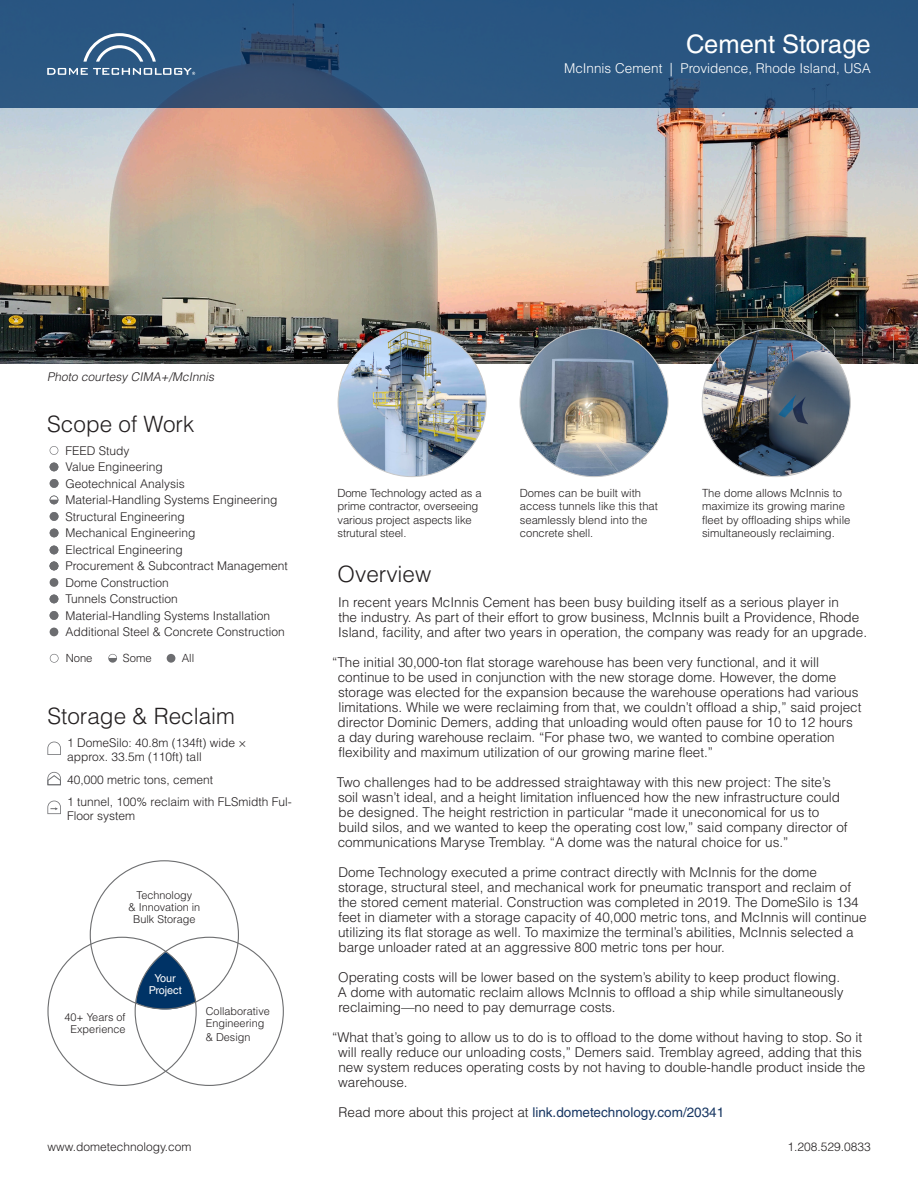
<style>
.page{position:relative;width:918px;height:1188px;background:#fff}
.page>*{position:absolute;margin:0;border:0;box-sizing:border-box;transform-origin:0 0}
.t1{font:25.5px "Helvetica LT Std";color:#fff}
.t2{font:300 22.5px "Helvetica LT Std";color:#231f20}
.t3{font:300 13.5px/15px "Helvetica LT Std";color:#231f20}
.t4{font:13.5px "Helvetica LT Std";color:#173662}
.t5{font:300 13.5px "Helvetica LT Std";color:#fff}
.t6{font:300 12px/14.4px "Helvetica LT Std";color:#231f20}
.t7{font:italic 300 12px "Helvetica LT Std";color:#231f20}
.t8{font:300 11.25px/13.5px "Helvetica LT Std";color:#231f20}
.t9{font:300 10.8px/12px "Helvetica LT Std";color:#231f20;text-align:center}
.t10{font:10.8px/12px "Helvetica LT Std";color:#fff;text-align:center}
.s1{font-weight:300;color:#231f20}
</style>
<div class="page">
<div style="left:50px;top:578px;width:8px;height:9px;background:#6c6d70;border-radius:50%"></div>
<img style="left:0;top:108px;width:918px;height:256px">
<svg style="left:0;top:0;width:918px;height:108px;background:#2a547f"></svg>
<svg style="left:47px;top:68px;width:148px;height:7px"></svg>
<svg style="left:83px;top:33px;width:73px;height:29px"></svg>
<img style="left:520px;top:329px;width:148px;height:148px;border-radius:73px">
<img style="left:702px;top:329px;width:148px;height:148px;border-radius:74px">
<img style="left:338px;top:329px;width:148px;height:148px;border-radius:74px">
<svg style="left:50px;top:654px;width:9px;height:9px"></svg>
<svg style="left:108px;top:654px;width:9px;height:9px"></svg>
<div style="left:167px;top:654px;width:8px;height:9px;background:#6c6d70;border-radius:50%"></div>
<svg style="left:50px;top:446px;width:8px;height:9px"></svg>
<svg style="left:47px;top:772px;width:14px;height:14px"></svg>
<svg style="left:47px;top:742px;width:14px;height:13px"></svg>
<svg style="left:47px;top:801px;width:14px;height:13px"></svg>
<svg style="left:136px;top:952px;width:60px;height:56px"></svg>
<div style="left:50px;top:628px;width:8px;height:8px;background:#6c6d70;border-radius:50%"></div>
<svg style="left:50px;top:496px;width:8px;height:8px"></svg>
<div style="left:50px;top:595px;width:8px;height:8px;background:#6c6d70;border-radius:50%"></div>
<div style="left:50px;top:611px;width:8px;height:9px;background:#6c6d70;border-radius:50%"></div>
<div style="left:50px;top:463px;width:8px;height:8px;background:#6c6d70;border-radius:50%"></div>
<div style="left:50px;top:479px;width:9px;height:9px;background:#6c6d70;border-radius:50%"></div>
<div style="left:50px;top:512px;width:9px;height:9px;background:#6c6d70;border-radius:50%"></div>
<div style="left:50px;top:529px;width:9px;height:8px;background:#6c6d70;border-radius:50%"></div>
<div style="left:50px;top:562px;width:8px;height:8px;background:#6c6d70;border-radius:50%"></div>
<div style="left:50px;top:546px;width:8px;height:8px;background:#6c6d70;border-radius:50%"></div>
<p class="t1" style="left:686px;top:30px;width:186px">Cement Storage</p>
<p class="t5" style="left:564px;top:60px;width:308px">McInnis Cement | Providence, Rhode Island, USA</p>
<p class="t7" style="left:47px;top:370px;width:171px">Photo courtesy CIMA+/McInnis</p>
<p class="t2" style="left:47px;top:410px;width:149px">Scope of Work</p>
<p class="t6" style="left:65px;top:443px;width:66px">FEED Study</p>
<p class="t6" style="left:65px;top:460px;width:99px">Value Engineering</p>
<p class="t6" style="left:65px;top:476px;width:121px">Geotechnical Analysis</p>
<p class="t6" style="left:65px;top:493px;width:214px">Material-Handling Systems Engineering</p>
<p class="t6" style="left:65px;top:509px;width:121px">Structural Engineering</p>
<p class="t6" style="left:65px;top:526px;width:132px">Mechanical Engineering</p>
<p class="t6" style="left:65px;top:542px;width:119px">Electrical Engineering</p>
<p class="t6" style="left:65px;top:559px;width:224px">Procurement &amp; Subcontract Management</p>
<p class="t6" style="left:65px;top:575px;width:105px">Dome Construction</p>
<p class="t6" style="left:65px;top:592px;width:114px">Tunnels Construction</p>
<p class="t6" style="left:65px;top:608px;width:206px">Material-Handling Systems Installation</p>
<p class="t6" style="left:65px;top:625px;width:221px">Additional Steel &amp; Concrete Construction</p>
<p class="t8" style="left:66px;top:651px;width:28px">None</p>
<p class="t8" style="left:123px;top:651px;width:30px">Some</p>
<p class="t8" style="left:182px;top:651px;width:14px">All</p>
<p class="t2" style="left:47px;top:702px;width:189px">Storage &amp; Reclaim</p>
<p class="t6" style="left:67px;top:735px;width:181px">1 DomeSilo: 40.8m (134ft) wide × approx. 33.5m (110ft) tall</p>
<p class="t6" style="left:67px;top:773px;width:148px">40,000 metric tons, cement</p>
<p class="t6" style="left:67px;top:794px;width:226px">1 tunnel, 100% reclaim with FLSmidth Ful-<br>Floor system</p>
<p class="t9" style="left:128px;top:889px;width:73px">Technology<br>&amp; Innovation in<br>Bulk Storage</p>
<p class="t10" style="left:149px;top:972px;width:35px">Your<br>Project</p>
<p class="t9" style="left:64px;top:1011px;width:63px">40+ Years of<br>Experience</p>
<p class="t9" style="left:206px;top:1005px;width:66px;text-align:left">Collaborative<br>Engineering</p>
<p class="t9" style="left:206px;top:1031px;width:46px">&amp; Design</p>
<p class="t8" style="left:338px;top:486px;width:146px">Dome Technology acted as a prime contractor, overseeing various project aspects like strutural steel.</p>
<p class="t2" style="left:338px;top:560px;width:95px">Overview</p>
<p class="t8" style="left:520px;top:486px;width:140px">Domes can be built with access tunnels like this that seamlessly blend into the concrete shell.</p>
<p class="t8" style="left:702px;top:486px;width:150px">The dome allows McInnis to maximize its growing marine fleet by offloading ships while simultaneously reclaiming.</p>
<p class="t3" style="left:338px;top:594px;width:530px">In recent years McInnis Cement has been busy building itself as a serious player in<br>the industry. As part of their effort to grow business, McInnis built a Providence, Rhode<br>Island, facility, and after two years in operation, the company was ready for an upgrade.</p>
<p class="t3" style="left:338px;top:654px;width:525px;text-indent:-6px">“The initial 30,000-ton flat storage warehouse has been very functional, and it will continue to be used in conjunction with the new storage dome. However, the dome storage was elected for the expansion because the warehouse operations had various limitations. While we were reclaiming from that, we couldn’t offload a ship,” said project director Dominic Demers, adding that unloading would often pause for 10 to 12 hours a day during warehouse reclaim. “For phase two, we wanted to combine operation flexibility and maximum utilization of our growing marine fleet.”</p>
<p class="t3" style="left:337px;top:774px;width:512px">Two challenges had to be addressed straightaway with this new project: The site’s soil wasn’t ideal, and a height limitation influenced how the new infrastructure could be designed. The height restriction in particular “made it uneconomical for us to build silos, and we wanted to keep the operating cost low,” said company director of communications Maryse Tremblay. “A dome was the natural choice for us.”</p>
<p class="t3" style="left:338px;top:864px;width:530px">Dome Technology executed a prime contract directly with McInnis for the dome storage, structural steel, and mechanical work for pneumatic transport and reclaim of the stored cement material. Construction was completed in 2019. The DomeSilo is 134 feet in diameter with a storage capacity of 40,000 metric tons, and McInnis will continue utilizing its flat storage as well. To maximize the terminal’s abilities, McInnis selected a barge unloader rated at an aggressive 800 metric tons per hour.</p>
<p class="t3" style="left:338px;top:969px;width:507px">Operating costs will be lower based on the system’s ability to keep product flowing.<br>A dome with automatic reclaim allows McInnis to offload a ship while simultaneously reclaiming—no need to pay demurrage costs.</p>
<p class="t3" style="left:338px;top:1029px;width:529px;text-indent:-6px">“What that’s going to allow us to do is to offload to the dome without having to stop. So it will really reduce our unloading costs,” Demers said. Tremblay agreed, adding that this new system reduces operating costs by not having to double-handle product inside the warehouse.</p>
<p class="t4" style="left:339px;top:1104px;width:387px"><span class="s1">Read more about this project at</span> link.dometechnology.com/20341</p>
<p class="t6" style="left:47px;top:1140px;width:146px">www.dometechnology.com</p>
<p class="t6" style="left:787px;top:1140px;width:85px">1.208.529.0833</p>
</div>
